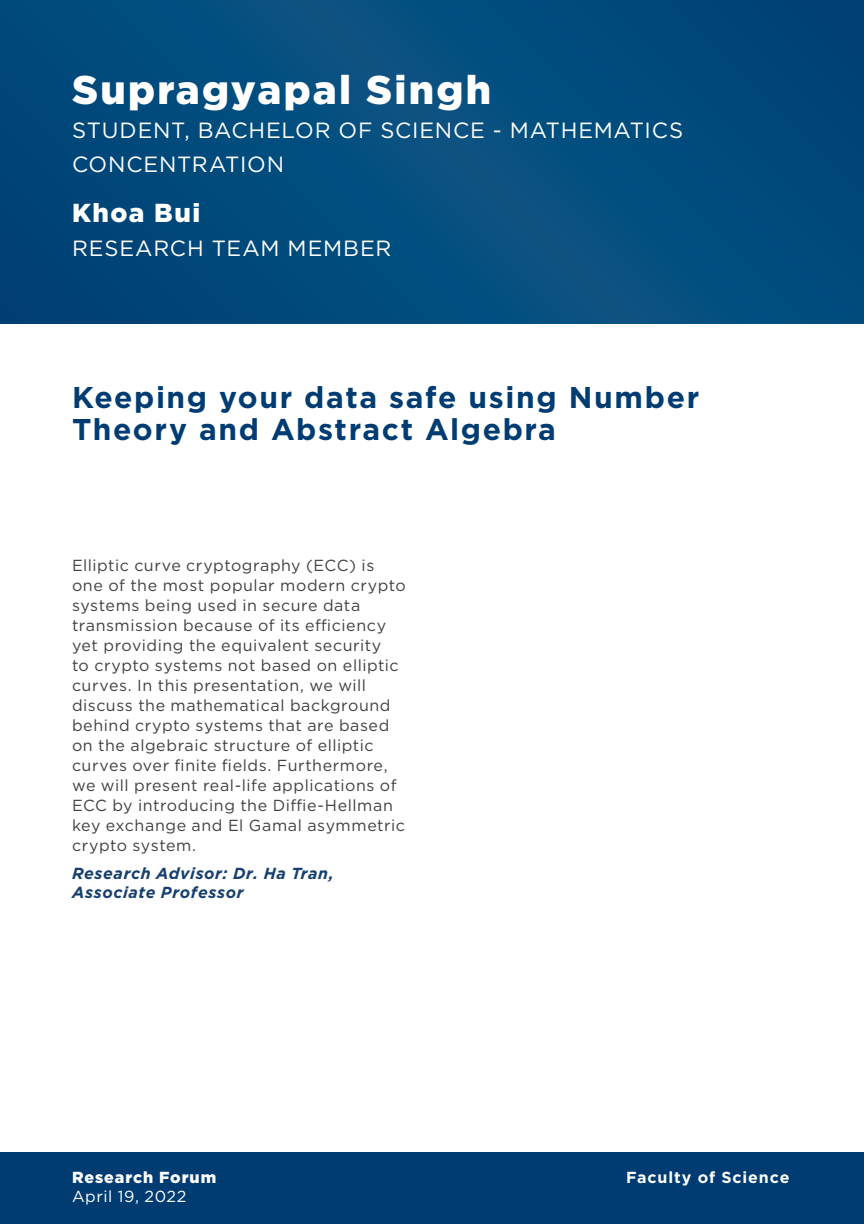
<style>
.page{position:relative;width:864px;height:1224px;background:#fff}
.page>*{position:absolute;margin:0;border:0;box-sizing:border-box;transform-origin:0 0}
.t1{font:900 40px "Gotham";letter-spacing:.055em;color:#fff}
.t2{font:700 30px/32px "Gotham";letter-spacing:.05em;color:#003c72}
.t3{font:900 26px "Gotham";letter-spacing:.06em;color:#fff}
.t4{font:22px/34px "Gotham";letter-spacing:.035em;color:#fff}
.t5{font:16px/20px "Gotham";letter-spacing:.035em;color:#414042}
.t6{font:italic 700 16px/19px "Gotham";letter-spacing:.04em;color:#163f6d}
.t7{font:700 16px "Gotham";letter-spacing:.06em;color:#fff}
.t8{font:900 16px "Gotham";letter-spacing:.06em;color:#fff}
.t9{font:16px "Gotham";letter-spacing:.035em;color:#fff}
</style>
<div class="page">
<div style="left:0;top:0;width:864px;height:324px;background:linear-gradient(to right,#024a7c,#034c7d)"></div>
<div style="left:0;top:1152px;width:864px;height:72px;background:#003c72"></div>
<h1 class="t1" style="left:72px;top:62px;width:421px">Supragyapal Singh</h1>
<h3 class="t4" style="left:72px;top:113px;width:613px">STUDENT, BACHELOR OF SCIENCE - MATHEMATICS<br>CONCENTRATION</h3>
<h3 class="t3" style="left:72px;top:195px;width:130px">Khoa Bui</h3>
<h3 class="t4" style="left:72px;top:231px;width:321px">RESEARCH TEAM MEMBER</h3>
<h2 class="t2" style="left:72px;top:381px;width:629px">Keeping your data safe using Number<br>Theory and Abstract Algebra</h2>
<p class="t5" style="left:72px;top:555px;width:335px">Elliptic curve cryptography (ECC) is one of the most popular modern crypto systems being used in secure data transmission because of its efficiency yet providing the equivalent security<br>to crypto systems not based on elliptic curves. In this presentation, we will discuss the mathematical background behind crypto systems that are based on the algebraic structure of elliptic curves over finite fields. Furthermore, we will present real-life applications of ECC by introducing the Diffie-Hellman key exchange and El Gamal asymmetric crypto system.</p>
<p class="t6" style="left:72px;top:864px;width:263px">Research Advisor: Dr. Ha Tran,<br>Associate Professor</p>
<p class="t8" style="left:72px;top:1166px;width:146px">Research Forum</p>
<p class="t9" style="left:72px;top:1186px;width:116px">April 19, 2022</p>
<p class="t7" style="left:626px;top:1166px;width:165px">Faculty of Science</p>
</div>
